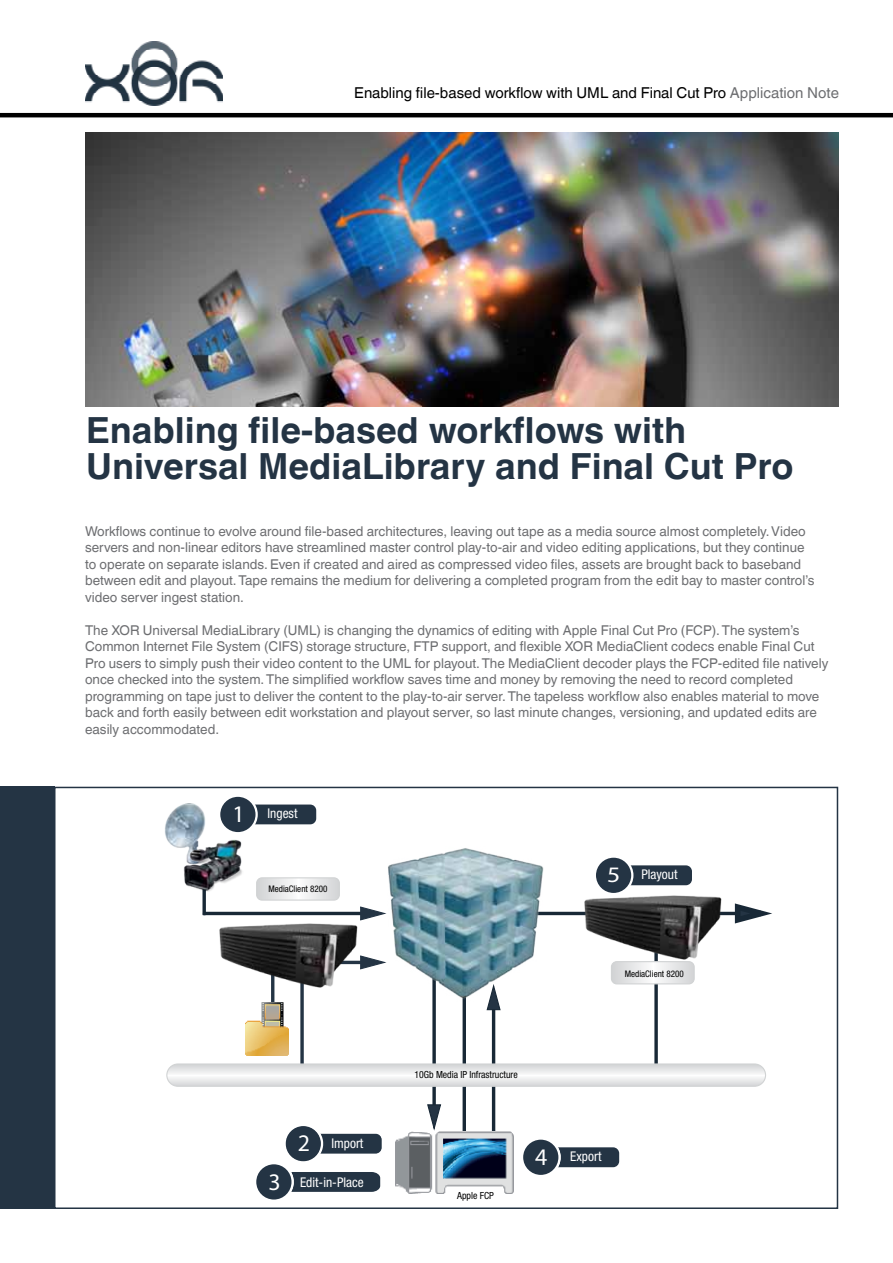
<style>
.page{position:relative;width:893px;height:1263px;background:#fff}
.page>*{position:absolute;margin:0;border:0;box-sizing:border-box;transform-origin:0 0}
.t1{font:700 36px/36px "Helvetica World";color:#243444}
.t2{font:15px "Helvetica World";color:#000}
.t3{font:13.5px/16.5px "Helvetica World";color:#6d6e71}
.t4{font:condensed 13.35px "Helvetica Neue LT Std";color:#fff}
.t5{font:condensed 9.75px "Helvetica Neue LT Std";letter-spacing:-.005em;color:#000}
.t6{font:condensed 9px "Helvetica Neue LT Std";color:#000}
.s1{color:#6d6e71}
.s2{font-family:"Myriad Pro";font-stretch:normal;font-size:23.85px}
.s3{font-family:"Myriad Pro";font-stretch:normal;font-size:22.2px}
</style>
<div class="page">
<img style="left:85px;top:133px;width:753px;height:273px">
<hr style="left:0;top:113px;width:893px;height:4px;background:#000">
<div style="left:0;top:787px;width:54px;height:422px;background:#243444"></div>
<img style="left:85px;top:42px;width:138px;height:64px">
<svg style="left:202px;top:891px;width:4px;height:24px"></svg>
<hr style="left:203px;top:912px;width:169px;height:3px;background:#182836">
<hr style="left:535px;top:912px;width:212px;height:3px;background:#182836">
<img style="left:165px;top:803px;width:41px;height:45px">
<img style="left:184px;top:839px;width:58px;height:52px">
<svg style="left:432px;top:1037px;width:4px;height:66px"></svg>
<hr style="left:492px;top:1002px;width:3px;height:133px;background:#182836">
<svg style="left:300px;top:990px;width:4px;height:73px"></svg>
<svg style="left:654px;top:984px;width:4px;height:79px"></svg>
<hr style="left:463px;top:984px;width:3px;height:159px;background:#182836">
<img style="left:396px;top:1131px;width:117px;height:63px">
<img style="left:342px;top:848px;width:230px;height:189px">
<hr style="left:271px;top:962px;width:3px;height:55px;background:#243444">
<img style="left:245px;top:1002px;width:43px;height:53px">
<svg style="left:359px;top:906px;width:30px;height:15px"></svg>
<svg style="left:359px;top:955px;width:30px;height:15px"></svg>
<svg style="left:426px;top:1103px;width:16px;height:30px"></svg>
<svg style="left:486px;top:982px;width:15px;height:29px"></svg>
<svg style="left:731px;top:903px;width:41px;height:21px"></svg>
<div style="left:244px;top:803px;width:73px;height:22px;background:#243444;border-radius:7px"></div>
<div style="left:243px;top:802px;width:76px;height:25px;border:2px solid #fff;border-radius:7px"></div>
<div style="left:243px;top:803px;width:75px;height:23px;border:1px solid #fff;border-radius:7px"></div>
<div style="left:219px;top:796px;width:38px;height:37px;background:#243444;border-radius:50%"></div>
<div style="left:218px;top:794px;width:40px;height:40px;border:2px solid #fff;border-radius:50%"></div>
<div style="left:309px;top:1132px;width:74px;height:23px;background:#243444;border-radius:7px"></div>
<div style="left:308px;top:1131px;width:76px;height:25px;border:2px solid #fff;border-radius:7px"></div>
<div style="left:309px;top:1132px;width:74px;height:23px;border:1px solid #fff;border-radius:7px"></div>
<div style="left:283px;top:1124px;width:40px;height:39px;background:#243444;border:2px solid #fff;border-radius:50%"></div>
<div style="left:284px;top:1124px;width:39px;height:39px;border:1px solid #fff;border-radius:50%"></div>
<svg style="left:292px;top:1172px;width:89px;height:20px;background:#2a3949"></svg>
<div style="left:254px;top:1162px;width:40px;height:40px;background:#fff;border:2px solid #fff;border-radius:50%"></div>
<div style="left:255px;top:1163px;width:38px;height:38px;background:#243444;border-radius:50%"></div>
<div style="left:254px;top:1162px;width:40px;height:40px;border:2px solid #fff;border-radius:50%"></div>
<div style="left:619px;top:864px;width:74px;height:22px;background:#243444;border-radius:7px"></div>
<div style="left:618px;top:863px;width:76px;height:24px;border:2px solid #fff;border-radius:7px"></div>
<div style="left:595px;top:856px;width:37px;height:38px;background:#243444;border-radius:50%"></div>
<div style="left:594px;top:855px;width:39px;height:40px;border:2px solid #fff;border-radius:50%"></div>
<div style="left:547px;top:1146px;width:73px;height:22px;background:#243444;border-radius:7px"></div>
<div style="left:546px;top:1145px;width:75px;height:24px;border:2px solid #fff;border-radius:7px"></div>
<div style="left:521px;top:1137px;width:40px;height:40px;background:#fff;border:2px solid #fff;border-radius:50%"></div>
<div style="left:522px;top:1138px;width:37px;height:38px;background:#243444;border-radius:50%"></div>
<div style="left:521px;top:1137px;width:40px;height:40px;border:2px solid #fff;border-radius:50%"></div>
<svg style="left:258px;top:879px;width:80px;height:20px"></svg>
<div style="left:256px;top:877px;width:84px;height:24px;border:1px solid #d1d3d4;border-radius:5px"></div>
<img style="left:219px;top:921px;width:140px;height:69px">
<img style="left:582px;top:893px;width:142px;height:68px">
<svg style="left:167px;top:1064px;width:598px;height:22px"></svg>
<div style="left:166px;top:1063px;width:600px;height:24px;border:1px solid #d1d3d4;border-radius:11px"></div>
<svg style="left:611px;top:963px;width:82px;height:21px"></svg>
<div style="left:611px;top:961px;width:84px;height:23px;border:1px solid #d1d3d4;border-radius:5px"></div>
<div style="left:54px;top:787px;width:784px;height:422px;border:2px solid #243444"></div>
<p class="t2" style="left:354px;top:84px;width:486px">Enabling file-based workflow with UML and Final Cut Pro <span class="s1">Application Note</span></p>
<h1 class="t1" style="left:86px;top:412px;width:709px">Enabling file-based workflows with<br>Universal MediaLibrary and Final Cut Pro</h1>
<p class="t3" style="left:85px;top:523px;width:731px">Workflows continue to evolve around file-based architectures, leaving out tape as a media source almost completely. Video servers and non-linear editors have streamlined master control play-to-air and video editing applications, but they continue to operate on separate islands. Even if created and aired as compressed video files, assets are brought back to baseband between edit and playout. Tape remains the medium for delivering a completed program from the edit bay to master control’s video server ingest station.</p>
<p class="t3" style="left:85px;top:622px;width:745px">The XOR Universal MediaLibrary (UML) is changing the dynamics of editing with Apple Final Cut Pro (FCP). The system’s Common Internet File System (CIFS) storage structure, FTP support, and flexible XOR MediaClient codecs enable Final Cut Pro users to simply push their video content to the UML for playout. The MediaClient decoder plays the FCP-edited file natively once checked into the system. The simplified workflow saves time and money by removing the need to record completed programming on tape just to deliver the content to the play-to-air server. The tapeless workflow also enables material to move back and forth easily between edit workstation and playout server, so last minute changes, versioning, and updated edits are easily accommodated.</p>
<p class="t4" style="left:232px;top:806px;width:67px"><span class="s2">1</span> Ingest</p>
<p class="t6" style="left:268px;top:883px;width:61px">MediaClient 8200</p>
<p class="t4" style="left:298px;top:1135px;width:67px"><span class="s2">2</span> Import</p>
<p class="t4" style="left:268px;top:1174px;width:97px"><span class="s2">3</span> Edit-in-Place</p>
<p class="t4" style="left:607px;top:867px;width:72px"><span class="s3">5</span> Playout</p>
<p class="t6" style="left:625px;top:968px;width:61px">MediaClient 8200</p>
<p class="t5" style="left:415px;top:1069px;width:105px">10Gb Media IP Infrastructure</p>
<p class="t5" style="left:457px;top:1190px;width:38px">Apple FCP</p>
<p class="t4" style="left:535px;top:1149px;width:68px"><span class="s2">4</span> Export</p>
</div>
